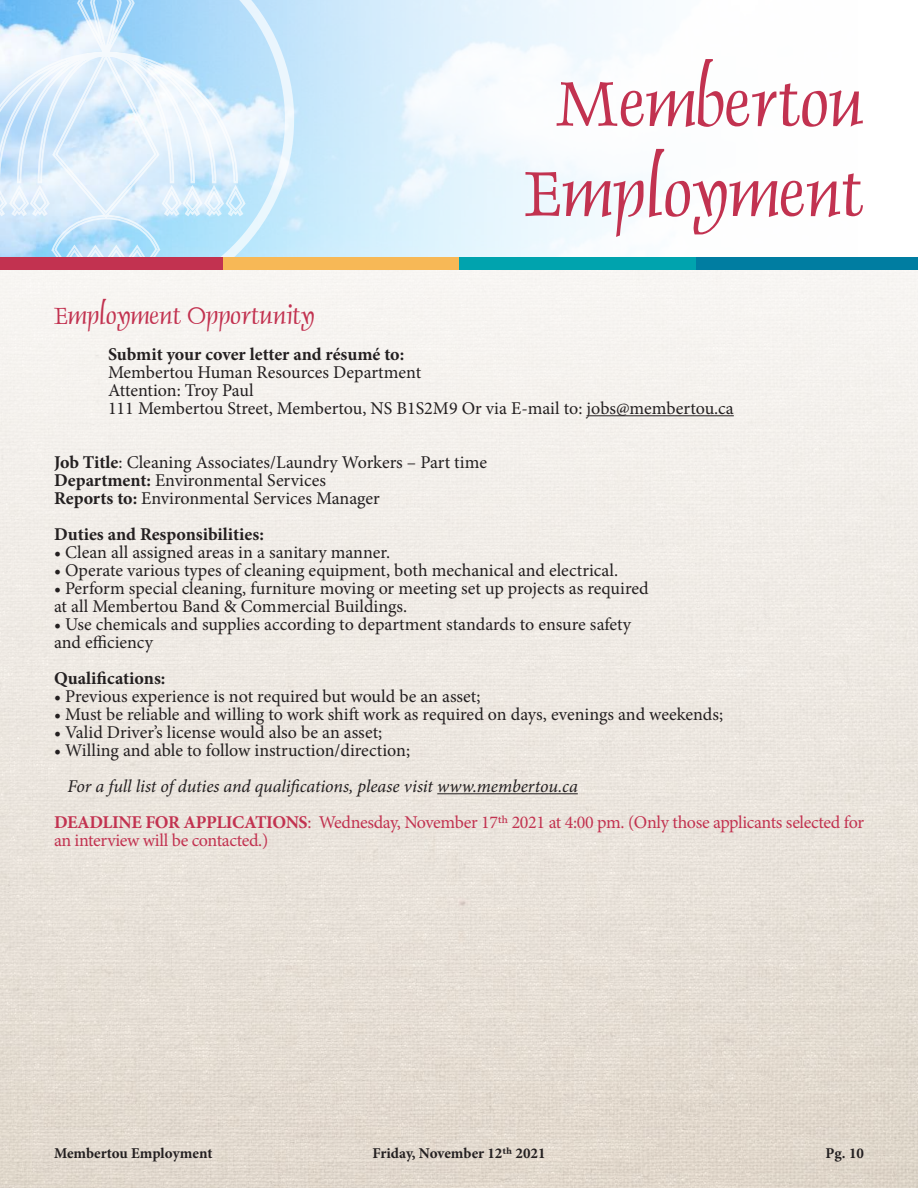
<style>
.page{position:relative;width:918px;height:1188px;background:#fff}
.page>*{position:absolute;margin:0;border:0;box-sizing:border-box;transform-origin:0 0}
.t1{font:72px/90px "Dauphin Plain";color:#c23250;text-align:center}
.t2{font:27px "Dauphin Plain";color:#c23250}
.t3{font:18px/18px "Minion Pro";color:#231f20}
.t4{font:18px/36px "Minion Pro";letter-spacing:-.02em;color:#c23250}
.t5{font:700 18px "Minion Pro";color:#231f20}
.t6{font:700 15px "Minion Pro";color:#231f20}
.s1{font-weight:700}
.s2{font-style:italic;color:#231f20}
</style>
<div class="page">
<img style="left:0;top:270px;width:918px;height:918px">
<svg style="left:0;top:0;width:643px;height:257px"></svg>
<div style="left:223px;top:257px;width:236px;height:13px;background:#f7b856"></div>
<div style="left:695px;top:257px;width:223px;height:13px;background:#007da1"></div>
<div style="left:459px;top:257px;width:236px;height:13px;background:#00a3ae"></div>
<div style="left:0;top:257px;width:223px;height:13px;background:#c23250"></div>
<hr style="left:587px;top:415px;width:147px;height:1px;background:#231f20">
<hr style="left:437px;top:793px;width:141px;height:1px;background:#231f20">
<h1 class="t1" style="left:525px;top:58px;width:341px">Membertou<br>Employment</h1>
<h2 class="t2" style="left:54px;top:299px;width:262px">Employment Opportunity</h2>
<p class="t5" style="left:108px;top:342px;width:298px">Submit your cover letter and résumé to:</p>
<p class="t3" style="left:108px;top:363px;width:627px">Membertou Human Resources Department<br>Attention: Troy Paul<br>111 Membertou Street, Membertou, NS B1S2M9 Or via E-mail to: jobs@membertou.ca</p>
<p class="t3" style="left:54px;top:453px;width:435px"><span class="s1">Job Title</span>: Cleaning Associates/Laundry Workers – Part time<br><span class="s1">Department:</span> Environmental Services<br><span class="s1">Reports to:</span> Environmental Services Manager</p>
<p class="t5" style="left:54px;top:522px;width:211px">Duties and Responsibilities:</p>
<p class="t3" style="left:54px;top:543px;width:338px">• Clean all assigned areas in a sanitary manner.</p>
<p class="t3" style="left:54px;top:561px;width:566px">• Operate various types of cleaning equipment, both mechanical and electrical.</p>
<p class="t3" style="left:54px;top:579px;width:596px">• Perform special cleaning, furniture moving or meeting set up projects as required at all Membertou Band &amp; Commercial Buildings.</p>
<p class="t3" style="left:54px;top:615px;width:579px">• Use chemicals and supplies according to department standards to ensure safety and efficiency</p>
<p class="t5" style="left:54px;top:666px;width:113px">Qualifications:</p>
<p class="t3" style="left:54px;top:687px;width:428px">• Previous experience is not required but would be an asset;</p>
<p class="t3" style="left:54px;top:705px;width:671px">• Must be reliable and willing to work shift work as required on days, evenings and weekends;</p>
<p class="t3" style="left:54px;top:723px;width:330px">• Valid Driver’s license would also be an asset;</p>
<p class="t3" style="left:54px;top:741px;width:358px">• Willing and able to follow instruction/direction;</p>
<p class="t4" style="left:54px;top:768px;width:810px;text-indent:14px"><span class="s2">For a full list of duties and qualifications, please visit www.membertou.ca<br></span><span class="s1">DEADLINE FOR APPLICATIONS</span>: Wednesday, November 17th 2021 at 4:00 pm. (Only those applicants selected for</p>
<p class="t4" style="left:54px;top:822px;width:216px">an interview will be contacted.)</p>
<p class="t6" style="left:54px;top:1143px;width:159px">Membertou Employment</p>
<p class="t6" style="left:372px;top:1143px;width:175px">Friday, November 12th 2021</p>
<p class="t6" style="left:826px;top:1143px;width:40px">Pg. 10</p>
</div>
